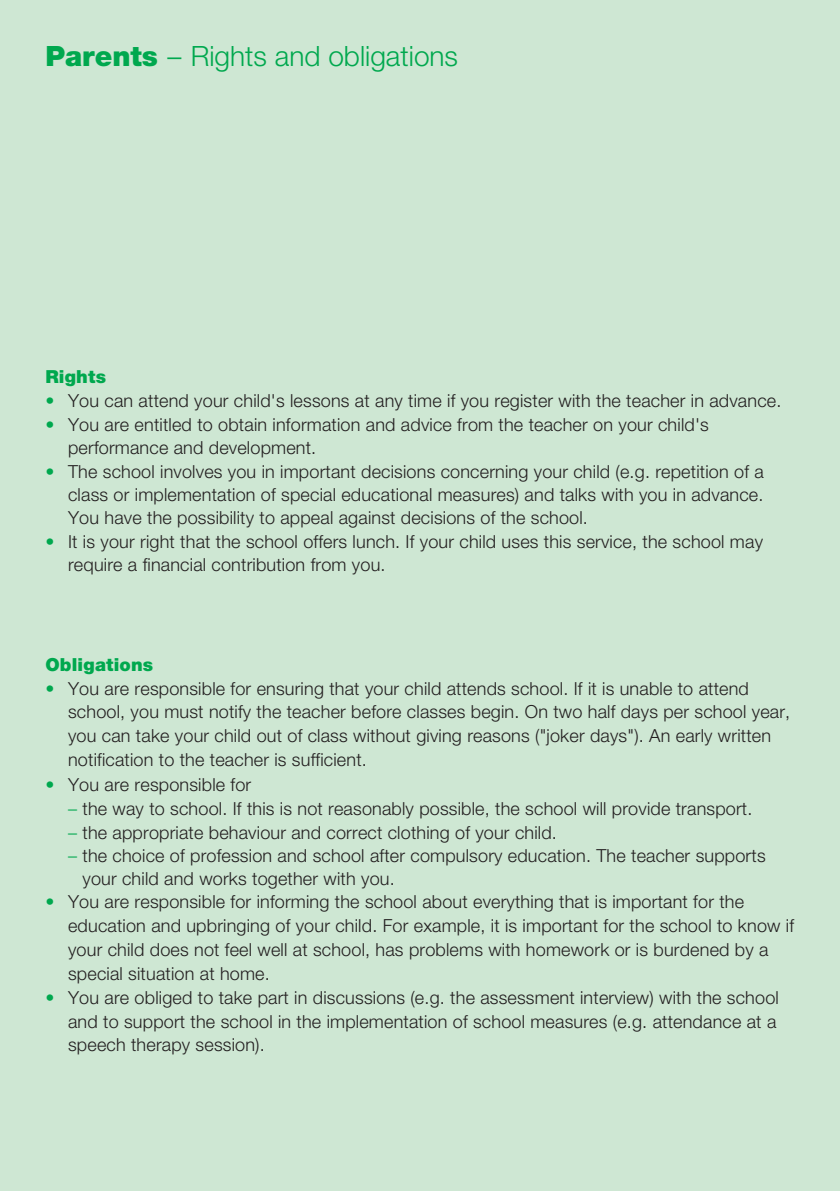
<style>
.page{position:relative;width:840px;height:1191px;background:#fff}
.page>*{position:absolute;margin:0;border:0;box-sizing:border-box;transform-origin:0 0}
.t1{font:300 28px "Helvetica Neue LT Std";color:#00a84e}
.t2{font:300 18px/23.4px "Helvetica Neue LT Std";letter-spacing:.01em;color:#231f20}
.t3{font:900 18px "Helvetica Neue LT Std";letter-spacing:.01em;color:#00a84e}
.s1{font-weight:900}
.s2{color:#00a84e}
</style>
<div class="page">
<div style="left:0;top:0;width:839px;height:1191px;background:#cee7d3"></div>
<h1 class="t1" style="left:45px;top:39px;width:414px"><span class="s1">Parents</span> – Rights and obligations</h1>
<p class="t3" style="left:45px;top:366px;width:62px">Rights</p>
<p class="t2" style="left:45px;top:388px;width:737px"><span class="s2">•</span> You can attend your child's lessons at any time if you register with the teacher in advance.</p>
<p class="t2" style="left:68px;top:413px;width:642px;line-height:22.8px;text-indent:-23px"><span class="s2">•</span> You are entitled to obtain information and advice from the teacher on your child's performance and development.</p>
<p class="t2" style="left:68px;top:459px;width:696px;text-align:justify;text-indent:-23px"><span class="s2">•</span> The school involves you in important decisions concerning your child (e.g. repetition of a class or implementation of special educational measures) and talks with you in advance.<br>You have the possibility to appeal against decisions of the school.</p>
<p class="t2" style="left:68px;top:530px;width:696px;line-height:22.8px;text-indent:-23px"><span class="s2">•</span> It is your right that the school offers lunch. If your child uses this service, the school may require a financial contribution from you.</p>
<p class="t3" style="left:45px;top:654px;width:109px">Obligations</p>
<p class="t2" style="left:68px;top:676px;width:723px;text-indent:-23px"><span class="s2">•</span> You are responsible for ensuring that your child attends school. If it is unable to attend school, you must notify the teacher before classes begin. On two half days per school year, you can take your child out of class without giving reasons ("joker days"). An early written notification to the teacher is sufficient.</p>
<p class="t2" style="left:45px;top:772px;width:207px"><span class="s2">•</span> You are responsible for</p>
<p class="t2" style="left:68px;top:796px;width:685px"><span class="s2">–</span> the way to school. If this is not reasonably possible, the school will provide transport.</p>
<p class="t2" style="left:68px;top:820px;width:490px"><span class="s2">–</span> the appropriate behaviour and correct clothing of your child.</p>
<p class="t2" style="left:82px;top:843px;width:684px;line-height:22.8px;text-indent:-14px"><span class="s2">–</span> the choice of profession and school after compulsory education. The teacher supports your child and works together with you.</p>
<p class="t2" style="left:68px;top:889px;width:727px;line-height:24px;text-indent:-23px"><span class="s2">•</span> You are responsible for informing the school about everything that is important for the education and upbringing of your child. For example, it is important for the school to know if your child does not feel well at school, has problems with homework or is burdened by a special situation at home.</p>
<p class="t2" style="left:68px;top:985px;width:711px;text-indent:-23px"><span class="s2">•</span> You are obliged to take part in discussions (e.g. the assessment interview) with the school and to support the school in the implementation of school measures (e.g. attendance at a speech therapy session).</p>
</div>
